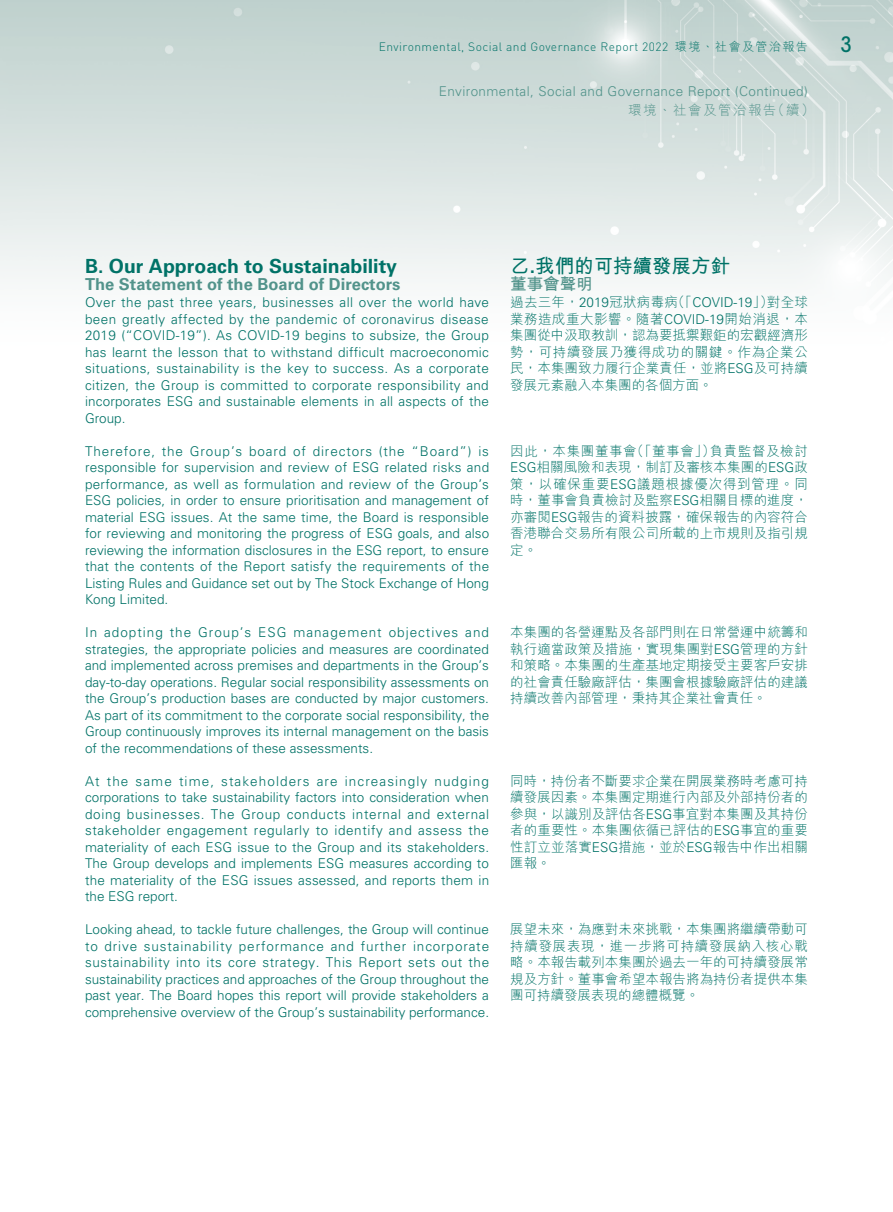
<style>
.page{position:relative;width:893px;height:1212px;background:#fff}
.page>*{position:absolute;margin:0;border:0;box-sizing:border-box;transform-origin:0 0}
.t1{font:500 condensed 21px "ITC Avant Garde Std";color:#007267}
.t2{font:700 19.5px "Univers LT Std";color:#007267}
.t3{font:700 19.5px "M Hei HK";color:#007267}
.t4{font:700 16.5px "Univers LT Std";color:#52938b}
.t5{font:700 16.5px "M Hei HK";color:#52938b}
.t6{font:300 13.5px/16.5px "Univers LT Std";color:#007267;text-align:justify}
.t7{font:300 13.5px/16.5px "M Hei HK";color:#007267;text-align:justify}
.t8{font:300 13.5px "Univers LT Std";letter-spacing:.03em;color:#52938b}
.t9{font:300 13.5px "M Hei HK";letter-spacing:.11em;color:#52938b}
.t10{font:300 12px "DIN";letter-spacing:.035em;color:#007267}
.s1{font-family:"M Hei HK"}
.s2{font-family:"Univers LT Std"}
</style>
<div class="page">
<img style="left:0;top:0;width:893px;height:284px">
<p class="t10" style="left:379px;top:39px;width:431px">Environmental, Social and Governance Report 2022 <span class="s1">環境、社會及管治報告</span></p>
<h1 class="t1" style="left:841px;top:32px;width:13px">3</h1>
<p class="t8" style="left:439px;top:83px;width:371px">Environmental, Social and Governance Report (Continued)</p>
<p class="t9" style="left:628px;top:103px;width:188px">環境、社會及管治報告（續）</p>
<h2 class="t2" style="left:85px;top:254px;width:314px">B. Our Approach to Sustainability</h2>
<p class="t4" style="left:85px;top:275px;width:317px">The Statement of the Board of Directors</p>
<p class="t6" style="left:85px;top:294px;width:406px">Over the past three years, businesses all over the world have been greatly affected by the pandemic of coronavirus disease 2019 (“COVID-19”). As COVID-19 begins to subsize, the Group has learnt the lesson that to withstand difficult macroeconomic situations, sustainability is the key to success. As a corporate citizen, the Group is committed to corporate responsibility and incorporates ESG and sustainable elements in all aspects of the Group.</p>
<p class="t6" style="left:85px;top:442px;width:406px">Therefore, the Group’s board of directors (the “Board”) is responsible for supervision and review of ESG related risks and performance, as well as formulation and review of the Group’s ESG policies, in order to ensure prioritisation and management of material ESG issues. At the same time, the Board is responsible for reviewing and monitoring the progress of ESG goals, and also reviewing the information disclosures in the ESG report, to ensure that the contents of the Report satisfy the requirements of the Listing Rules and Guidance set out by The Stock Exchange of Hong Kong Limited.</p>
<p class="t6" style="left:85px;top:624px;width:406px">In adopting the Group’s ESG management objectives and strategies, the appropriate policies and measures are coordinated and implemented across premises and departments in the Group’s day-to-day operations. Regular social responsibility assessments on the Group’s production bases are conducted by major customers.<br>As part of its commitment to the corporate social responsibility, the Group continuously improves its internal management on the basis of the recommendations of these assessments.</p>
<p class="t6" style="left:85px;top:772px;width:406px">At the same time, stakeholders are increasingly nudging corporations to take sustainability factors into consideration when doing businesses. The Group conducts internal and external stakeholder engagement regularly to identify and assess the materiality of each ESG issue to the Group and its stakeholders.<br>The Group develops and implements ESG measures according to the materiality of the ESG issues assessed, and reports them in the ESG report.</p>
<p class="t6" style="left:85px;top:921px;width:406px">Looking ahead, to tackle future challenges, the Group will continue to drive sustainability performance and further incorporate sustainability into its core strategy. This Report sets out the sustainability practices and approaches of the Group throughout the past year. The Board hopes this report will provide stakeholders a comprehensive overview of the Group’s sustainability performance.</p>
<h2 class="t3" style="left:510px;top:251px;width:221px">乙<span class="s2">.</span>我們的可持續發展方針</h2>
<p class="t5" style="left:510px;top:272px;width:84px">董事會聲明</p>
<p class="t7" style="left:510px;top:294px;width:299px">過去三年，<span class="s2">2019</span>冠狀病毒病（「<span class="s2">COVID-19</span>」）對全球業務造成重大影響。隨著<span class="s2">COVID-19</span>開始消退，本集團從中汲取教訓，認為要抵禦艱鉅的宏觀經濟形勢，可持續發展乃獲得成功的關鍵。作為企業公民，本集團致力履行企業責任，並將<span class="s2">ESG</span>及可持續發展元素融入本集團的各個方面。</p>
<p class="t7" style="left:510px;top:442px;width:299px">因此，本集團董事會（「董事會」）負責監督及檢討<span class="s2">ESG</span>相關風險和表現，制訂及審核本集團的<span class="s2">ESG</span>政策，以確保重要<span class="s2">ESG</span>議題根據優次得到管理。同時，董事會負責檢討及監察<span class="s2">ESG</span>相關目標的進度，亦審閱<span class="s2">ESG</span>報告的資料披露，確保報告的內容符合香港聯合交易所有限公司所載的上市規則及指引規定。</p>
<p class="t7" style="left:510px;top:624px;width:299px">本集團的各營運點及各部門則在日常營運中統籌和執行適當政策及措施，實現集團對<span class="s2">ESG</span>管理的方針和策略。本集團的生產基地定期接受主要客戶安排的社會責任驗廠評估，集團會根據驗廠評估的建議持續改善內部管理，秉持其企業社會責任。</p>
<p class="t7" style="left:510px;top:772px;width:299px">同時，持份者不斷要求企業在開展業務時考慮可持續發展因素。本集團定期進行內部及外部持份者的參與，以識別及評估各<span class="s2">ESG</span>事宜對本集團及其持份者的重要性。本集團依循已評估的<span class="s2">ESG</span>事宜的重要性訂立並落實<span class="s2">ESG</span>措施，並於<span class="s2">ESG</span>報告中作出相關匯報。</p>
<p class="t7" style="left:510px;top:921px;width:299px">展望未來，為應對未來挑戰，本集團將繼續帶動可持續發展表現，進一步將可持續發展納入核心戰略。本報告載列本集團於過去一年的可持續發展常規及方針。董事會希望本報告將為持份者提供本集團可持續發展表現的總體概覽。</p>
</div>
